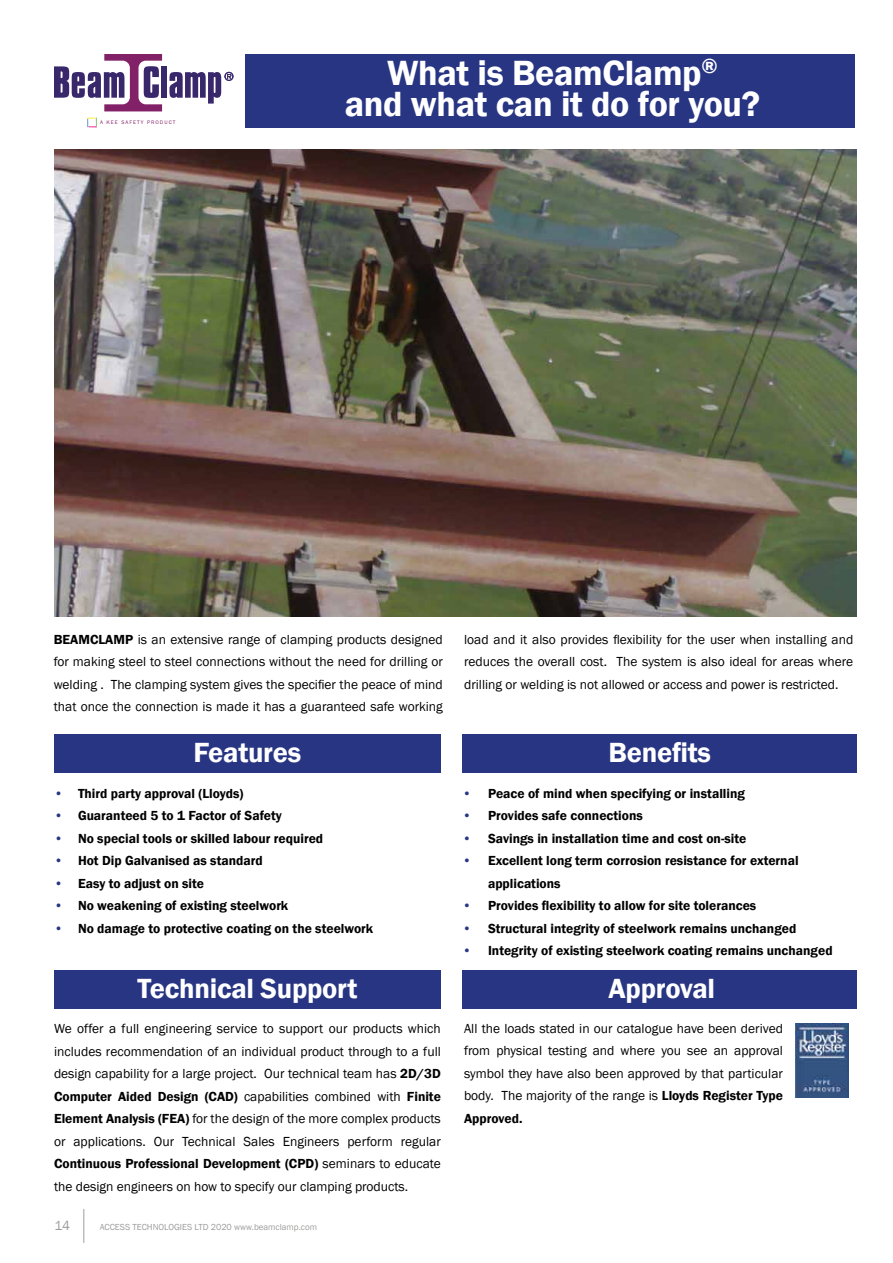
<style>
.page{position:relative;width:893px;height:1263px;background:#fff}
.page>*{position:absolute;margin:0;border:0;box-sizing:border-box;transform-origin:0 0}
.t1{font:600 36px/31.5px "Franklin Gothic";letter-spacing:-.01em;color:#fff;text-align:center}
.t2{font:600 28.5px "Franklin Gothic";letter-spacing:-.01em;color:#fff}
.t3{font:13.5px/22.5px "Franklin Gothic";color:#000;text-align:justify}
.t4{font:600 13.5px/22.5px "Franklin Gothic";color:#000}
.t5{font:13.5px "Franklin Gothic";color:#9d9d9c}
.t6{font:9px "Franklin Gothic";color:#9d9d9c}
.t7{font:5.4px "Franklin Gothic";letter-spacing:.2em;color:#822068}
.s1{font-weight:600}
.s2{color:#283583}
</style>
<div class="page">
<hr style="left:83px;top:1209px;width:1px;height:34px;background:#9d9d9c">
<div style="left:246px;top:54px;width:609px;height:74px;background:#283583"></div>
<img style="left:54px;top:150px;width:803px;height:467px">
<div style="left:54px;top:735px;width:387px;height:38px;background:#283583"></div>
<div style="left:54px;top:970px;width:387px;height:38px;background:#283583"></div>
<div style="left:462px;top:735px;width:395px;height:38px;background:#283583"></div>
<div style="left:462px;top:970px;width:395px;height:38px;background:#283583"></div>
<img style="left:796px;top:1023px;width:53px;height:74px">
<svg style="left:87px;top:118px;width:10px;height:9px"></svg>
<div style="left:161px;top:66px;width:6px;height:32px;background:#39276b"></div>
<svg style="left:54px;top:54px;width:108px;height:57px"></svg>
<svg style="left:169px;top:72px;width:64px;height:32px"></svg>
<p class="t7" style="left:100px;top:119px;width:77px">A KEE SAFETY PRODUCT</p>
<h1 class="t1" style="left:345px;top:57px;width:417px">What is BeamClamp<sup>®<br></sup>and what can it do for you?</h1>
<p class="t3" style="left:54px;top:628px;width:391px"><span class="s1">BEAMCLAMP</span> is an extensive range of clamping products designed for making steel to steel connections without the need for drilling or welding . The clamping system gives the specifier the peace of mind that once the connection is made it has a guaranteed safe working</p>
<p class="t3" style="left:464px;top:628px;width:391px">load and it also provides flexibility for the user when installing and reduces the overall cost. The system is also ideal for areas where drilling or welding is not allowed or access and power is restricted.</p>
<h2 class="t2" style="left:193px;top:735px;width:109px">Features</h2>
<h2 class="t2" style="left:608px;top:735px;width:104px">Benefits</h2>
<p class="t4" style="left:54px;top:782px;width:191px"><span class="s2">•</span> Third party approval (Lloyds)</p>
<p class="t4" style="left:54px;top:805px;width:229px"><span class="s2">•</span> Guaranteed 5 to 1 Factor of Safety</p>
<p class="t4" style="left:54px;top:827px;width:271px"><span class="s2">•</span> No special tools or skilled labour required</p>
<p class="t4" style="left:54px;top:850px;width:210px"><span class="s2">•</span> Hot Dip Galvanised as standard</p>
<p class="t4" style="left:54px;top:872px;width:152px"><span class="s2">•</span> Easy to adjust on site</p>
<p class="t4" style="left:54px;top:895px;width:236px"><span class="s2">•</span> No weakening of existing steelwork</p>
<p class="t4" style="left:54px;top:917px;width:321px"><span class="s2">•</span> No damage to protective coating on the steelwork</p>
<h2 class="t2" style="left:138px;top:971px;width:221px">Technical Support</h2>
<p class="t3" style="left:54px;top:1017px;width:388px">We offer a full engineering service to support our products which includes recommendation of an individual product through to a full design capability for a large project. Our technical team has <span class="s1">2D/3D Computer Aided Design (CAD)</span> capabilities combined with <span class="s1">Finite Element Analysis (FEA)</span> for the design of the more complex products or applications. Our Technical Sales Engineers perform regular <span class="s1">Continuous Professional Development (CPD)</span> seminars to educate the design engineers on how to specify our clamping products.</p>
<p class="t5" style="left:55px;top:1217px;width:17px">14</p>
<p class="t6" style="left:100px;top:1222px;width:219px">ACCESS TECHNOLOGIES LTD 2020 www.beamclamp.com</p>
<p class="t4" style="left:462px;top:782px;width:284px"><span class="s2">•</span> Peace of mind when specifying or installing</p>
<p class="t4" style="left:462px;top:804px;width:182px"><span class="s2">•</span> Provides safe connections</p>
<p class="t4" style="left:462px;top:827px;width:285px"><span class="s2">•</span> Savings in installation time and cost on-site</p>
<p class="t4" style="left:488px;top:849px;width:312px;text-indent:-26px"><span class="s2">•</span> Excellent long term corrosion resistance for external applications</p>
<p class="t4" style="left:462px;top:894px;width:295px"><span class="s2">•</span> Provides flexibility to allow for site tolerances</p>
<p class="t4" style="left:462px;top:917px;width:335px"><span class="s2">•</span> Structural integrity of steelwork remains unchanged</p>
<p class="t4" style="left:462px;top:940px;width:372px"><span class="s2">•</span> Integrity of existing steelwork coating remains unchanged</p>
<h2 class="t2" style="left:609px;top:971px;width:108px">Approval</h2>
<p class="t3" style="left:464px;top:1017px;width:320px">All the loads stated in our catalogue have been derived from physical testing and where you see an approval symbol they have also been approved by that particular body. The majority of the range is <span class="s1">Lloyds Register Type Approved.</span></p>
</div>
